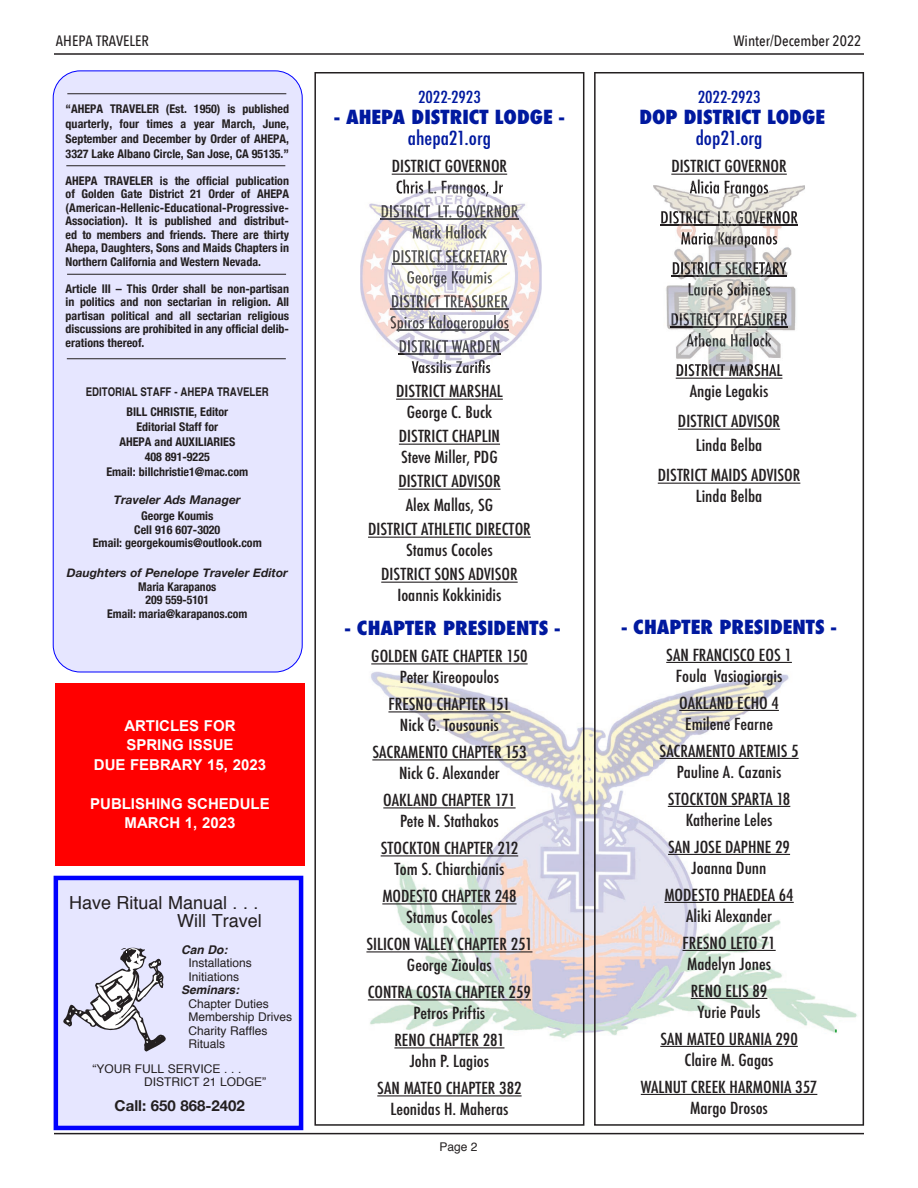
<style>
.page{position:relative;width:918px;height:1188px;background:#fff}
.page>*{position:absolute;margin:0;border:0;box-sizing:border-box;transform-origin:0 0}
.t1{font:800 condensed 18.9px "Futura";color:#00199f;scale:1.11 1}
.t2{font:500 condensed 18.9px "Futura";color:#00199f;scale:1.11 1}
.t3{font:18px/18px "Helvetica";color:#231f20;text-align:right}
.t4{font:500 condensed 16.2px/21px "Futura";color:#231f20;text-align:center;scale:1.11 1}
.t5{font:500 condensed 16.2px "Futura";color:#00199f;scale:1.11 1}
.t6{font:700 15px/19.5px "Arial";color:#fff;text-align:center}
.t7{font:500 15px "Avenir Next Condensed";color:#231f20}
.t8{font:700 15px "Helvetica Neue";color:#231f20}
.t9{font:700 condensed 12px/13.5px "Helvetica Neue";color:#231f20;text-align:justify}
.t10{font:12px/13.5px "Helvetica";color:#231f20}
.t11{font:italic 700 12px "Helvetica Neue";color:#231f20}
.t12{font:700 condensed 12px/13.5px "Helvetica Neue";color:#231f20;text-align:center;scale:.96 1}
.t13{font:700 12px "Helvetica";color:#231f20;scale:.8 1}
.t14{font:italic 700 12px "Helvetica";color:#231f20}
</style>
<div class="page">
<hr style="left:54px;top:53px;width:810px;height:2px;background:#231f20">
<hr style="left:54px;top:1133px;width:810px;height:1px;background:#231f20">
<img style="left:366px;top:649px;width:228px;height:416px">
<svg style="left:594px;top:72px;width:270px;height:1054px"></svg>
<hr style="left:392px;top:174px;width:115px;height:1px;background:#231f20">
<hr style="left:396px;top:399px;width:107px;height:1px;background:#231f20">
<hr style="left:399px;top:444px;width:101px;height:1px;background:#231f20">
<hr style="left:398px;top:489px;width:103px;height:1px;background:#231f20">
<hr style="left:368px;top:537px;width:163px;height:1px;background:#231f20">
<hr style="left:381px;top:582px;width:137px;height:1px;background:#231f20">
<hr style="left:371px;top:663px;width:157px;height:1px;background:#231f20">
<hr style="left:388px;top:711px;width:122px;height:1px;background:#231f20">
<hr style="left:372px;top:759px;width:155px;height:1px;background:#231f20">
<hr style="left:383px;top:807px;width:133px;height:1px;background:#231f20">
<hr style="left:381px;top:855px;width:137px;height:1px;background:#231f20">
<hr style="left:382px;top:903px;width:135px;height:1px;background:#231f20">
<hr style="left:366px;top:951px;width:166px;height:1px;background:#231f20">
<hr style="left:368px;top:999px;width:163px;height:1px;background:#231f20">
<hr style="left:394px;top:1047px;width:110px;height:1px;background:#231f20">
<hr style="left:377px;top:1095px;width:145px;height:1px;background:#231f20">
<div style="left:314px;top:72px;width:270px;height:1054px;border:2px solid #231f20"></div>
<img style="left:653px;top:185px;width:152px;height:185px">
<img style="left:660px;top:211px;width:138px;height:15px">
<img style="left:672px;top:262px;width:114px;height:15px">
<img style="left:670px;top:327px;width:118px;height:1px">
<img style="left:690px;top:185px;width:78px;height:12px">
<img style="left:661px;top:211px;width:137px;height:13px">
<img style="left:681px;top:232px;width:96px;height:16px">
<img style="left:673px;top:262px;width:113px;height:13px">
<img style="left:689px;top:282px;width:81px;height:14px">
<img style="left:672px;top:313px;width:115px;height:13px">
<img style="left:687px;top:333px;width:85px;height:14px">
<img style="left:677px;top:364px;width:105px;height:6px">
<img style="left:360px;top:186px;width:182px;height:174px">
<img style="left:381px;top:205px;width:137px;height:15px">
<img style="left:392px;top:250px;width:115px;height:15px">
<img style="left:391px;top:295px;width:117px;height:15px">
<img style="left:399px;top:340px;width:101px;height:15px">
<img style="left:397px;top:186px;width:106px;height:11px">
<img style="left:382px;top:205px;width:136px;height:13px">
<img style="left:413px;top:225px;width:74px;height:14px">
<img style="left:393px;top:250px;width:114px;height:13px">
<img style="left:407px;top:271px;width:85px;height:16px">
<img style="left:392px;top:295px;width:116px;height:13px">
<svg style="left:391px;top:316px;width:5px;height:13px"></svg>
<img style="left:398px;top:315px;width:111px;height:17px">
<img style="left:400px;top:340px;width:99px;height:13px">
<img style="left:411px;top:360px;width:79px;height:7px">
<div style="left:56px;top:878px;width:245px;height:250px;background:#e6e6ff"></div>
<div style="left:54px;top:876px;width:249px;height:254px;border:4px solid #00f"></div>
<svg style="left:63px;top:947px;width:103px;height:105px"></svg>
<div style="left:55px;top:683px;width:250px;height:182px;background:#f00"></div>
<div style="left:53px;top:71px;width:249px;height:601px;background:#e6e6ff;border-radius:27px"></div>
<div style="left:53px;top:70px;width:250px;height:602px;border:1px solid #00f;border-radius:27px"></div>
<hr style="left:67px;top:93px;width:219px;height:1px;background:#231f20">
<hr style="left:66px;top:165px;width:219px;height:1px;background:#231f20">
<hr style="left:67px;top:274px;width:219px;height:1px;background:#231f20">
<hr style="left:67px;top:358px;width:219px;height:1px;background:#231f20">
<p class="t7" style="left:56px;top:31px;width:94px">AHEPA TRAVELER</p>
<p class="t7" style="left:733px;top:31px;width:130px">Winter/December 2022</p>
<p class="t9" style="left:66px;top:100px;width:225px;line-height:15px">“AHEPA TRAVELER (Est. 1950) is published quarterly, four times a year March, June, September and December by Order of AHEPA, 3327 Lake Albano Circle, San Jose, CA 95135.”</p>
<p class="t9" style="left:66px;top:173px;width:225px">AHEPA TRAVELER is the official publication of Golden Gate District 21 Order of AHEPA (American-Hellenic-Educational-Progressive-Association). It is published and distribut&shy;ed to members and friends. There are thirty Ahepa, Daughters, Sons and Maids Chapters in Northern California and Western Nevada.</p>
<p class="t9" style="left:66px;top:281px;width:225px">Article III – This Order shall be non-partisan in politics and non sectarian in religion. All partisan political and all sectarian religious discussions are prohibited in any official delib&shy;erations thereof.</p>
<p class="t13" style="left:86px;top:382px;width:230px">EDITORIAL STAFF - AHEPA TRAVELER</p>
<p class="t9" style="left:106px;top:403px;width:143px;line-height:15px;text-align:center">BILL CHRISTIE, Editor<br>Editorial Staff for<br>AHEPA and AUXILIARIES<br>408 891-9225<br>Email: billchristie1@mac.com</p>
<p class="t11" style="left:114px;top:490px;width:128px">Traveler Ads Manager</p>
<p class="t9" style="left:93px;top:508px;width:170px;text-align:center">George Koumis<br>Cell 916 607-3020<br>Email: georgekoumis@outlook.com</p>
<p class="t11" style="left:67px;top:563px;width:222px">Daughters of Penelope Traveler Editor</p>
<p class="t12" style="left:107px;top:579px;width:148px">Maria Karapanos<br>209 559-5101<br>Email: maria@karapanos.com</p>
<p class="t6" style="left:94px;top:716px;width:174px">ARTICLES FOR<br>SPRING ISSUE<br>DUE FEBRARY 15, 2023</p>
<p class="t6" style="left:90px;top:794px;width:181px">PUBLISHING SCHEDULE<br>MARCH 1, 2023</p>
<p class="t3" style="left:69px;top:894px;width:194px">Have Ritual Manual . . .<br>Will Travel</p>
<p class="t14" style="left:181px;top:940px;width:48px">Can Do:</p>
<p class="t10" style="left:188px;top:957px;width:65px">Installations<br>Initiations</p>
<p class="t14" style="left:181px;top:980px;width:60px">Seminars:</p>
<p class="t10" style="left:188px;top:997px;width:105px">Chapter Duties<br>Membership Drives<br>Charity Raffles<br>Rituals</p>
<p class="t10" style="left:144px;top:1062px;width:124px;text-indent:-51px">“YOUR FULL SERVICE . . .<br>DISTRICT 21 LODGE”</p>
<p class="t8" style="left:115px;top:1094px;width:132px">Call: 650 868-2402</p>
<p class="t5" style="left:418px;top:87px;width:58px">2022-2923</p>
<p class="t1" style="left:335px;top:105px;width:208px">- AHEPA DISTRICT LODGE -</p>
<p class="t2" style="left:408px;top:126px;width:76px">ahepa21.org</p>
<p class="t4" style="left:392px;top:156px;width:106px">DISTRICT GOVERNOR</p>
<p class="t4" style="left:396px;top:355px;width:98px;line-height:24px">Vassilis Zarifis<br>DISTRICT MARSHAL</p>
<p class="t4" style="left:399px;top:400px;width:93px;line-height:24px">George C. Buck<br>DISTRICT CHAPLIN</p>
<p class="t4" style="left:368px;top:445px;width:148px;line-height:24px">Steve Miller, PDG<br>DISTRICT ADVISOR<br>Alex Mallas, SG<br>DISTRICT ATHLETIC DIRECTOR</p>
<p class="t4" style="left:381px;top:538px;width:124px;line-height:24px">Stamus Cocoles<br>DISTRICT SONS ADVISOR</p>
<p class="t4" style="left:397px;top:585px;width:95px">Ioannis Kokkinidis</p>
<p class="t1" style="left:345px;top:615px;width:195px">- CHAPTER PRESIDENTS -</p>
<p class="t4" style="left:371px;top:646px;width:142px">GOLDEN GATE CHAPTER 150<br>Peter Kireopoulos</p>
<p class="t4" style="left:388px;top:694px;width:111px">FRESNO CHAPTER 151<br>Nick G. Tousounis</p>
<p class="t4" style="left:372px;top:742px;width:140px">SACRAMENTO CHAPTER 153<br>Nick G. Alexander</p>
<p class="t4" style="left:383px;top:790px;width:121px">OAKLAND CHAPTER 171<br>Pete N. Stathakos</p>
<p class="t4" style="left:381px;top:838px;width:125px">STOCKTON CHAPTER 212<br>Tom S. Chiarchianis</p>
<p class="t4" style="left:382px;top:886px;width:122px">MODESTO CHAPTER 248<br>Stamus Cocoles</p>
<p class="t4" style="left:366px;top:934px;width:151px">SILICON VALLEY CHAPTER 251<br>George Zioulas</p>
<p class="t4" style="left:368px;top:982px;width:148px">CONTRA COSTA CHAPTER 259<br>Petros Priftis</p>
<p class="t4" style="left:394px;top:1030px;width:101px">RENO CHAPTER 281<br>John P. Lagios</p>
<p class="t4" style="left:377px;top:1078px;width:132px">SAN MATEO CHAPTER 382<br>Leonidas H. Maheras</p>
<p class="t10" style="left:439px;top:1141px;width:40px">Page 2</p>
<p class="t5" style="left:698px;top:87px;width:58px">2022-2923</p>
<p class="t1" style="left:639px;top:105px;width:169px">DOP DISTRICT LODGE</p>
<p class="t2" style="left:696px;top:126px;width:62px">dop21.org</p>
<p class="t4" style="left:671px;top:156px;width:106px">DISTRICT GOVERNOR</p>
<p class="t4" style="left:676px;top:360px;width:98px">DISTRICT MARSHAL<br>Angie Legakis</p>
<p class="t4" style="left:678px;top:410px;width:94px;line-height:24px">DISTRICT ADVISOR<br>Linda Belba</p>
<p class="t4" style="left:658px;top:465px;width:130px">DISTRICT MAIDS ADVISOR<br>Linda Belba</p>
<p class="t1" style="left:622px;top:614px;width:195px">- CHAPTER PRESIDENTS -</p>
<p class="t4" style="left:666px;top:644px;width:115px">SAN FRANCISCO EOS 1<br>Foula Vasiogiorgis</p>
<p class="t4" style="left:679px;top:692px;width:91px">OAKLAND ECHO 4<br>Emilene Fearne</p>
<p class="t4" style="left:660px;top:740px;width:127px">SACRAMENTO ARTEMIS 5<br>Pauline A. Cazanis</p>
<p class="t4" style="left:668px;top:788px;width:112px">STOCKTON SPARTA 18<br>Katherine Leles</p>
<p class="t4" style="left:668px;top:836px;width:111px">SAN JOSE DAPHNE 29<br>Joanna Dunn</p>
<p class="t4" style="left:664px;top:884px;width:118px">MODESTO PHAEDEA 64<br>Aliki Alexander</p>
<p class="t4" style="left:682px;top:932px;width:85px;text-align:left">FRESNO LETO 71<br>Madelyn Jones</p>
<p class="t4" style="left:691px;top:980px;width:71px">RENO ELIS 89<br>Yurie Pauls</p>
<p class="t4" style="left:660px;top:1028px;width:125px">SAN MATEO URANIA 290<br>Claire M. Gagas</p>
<p class="t4" style="left:641px;top:1076px;width:161px">WALNUT CREEK HARMONIA 357<br>Margo Drosos</p>
</div>
